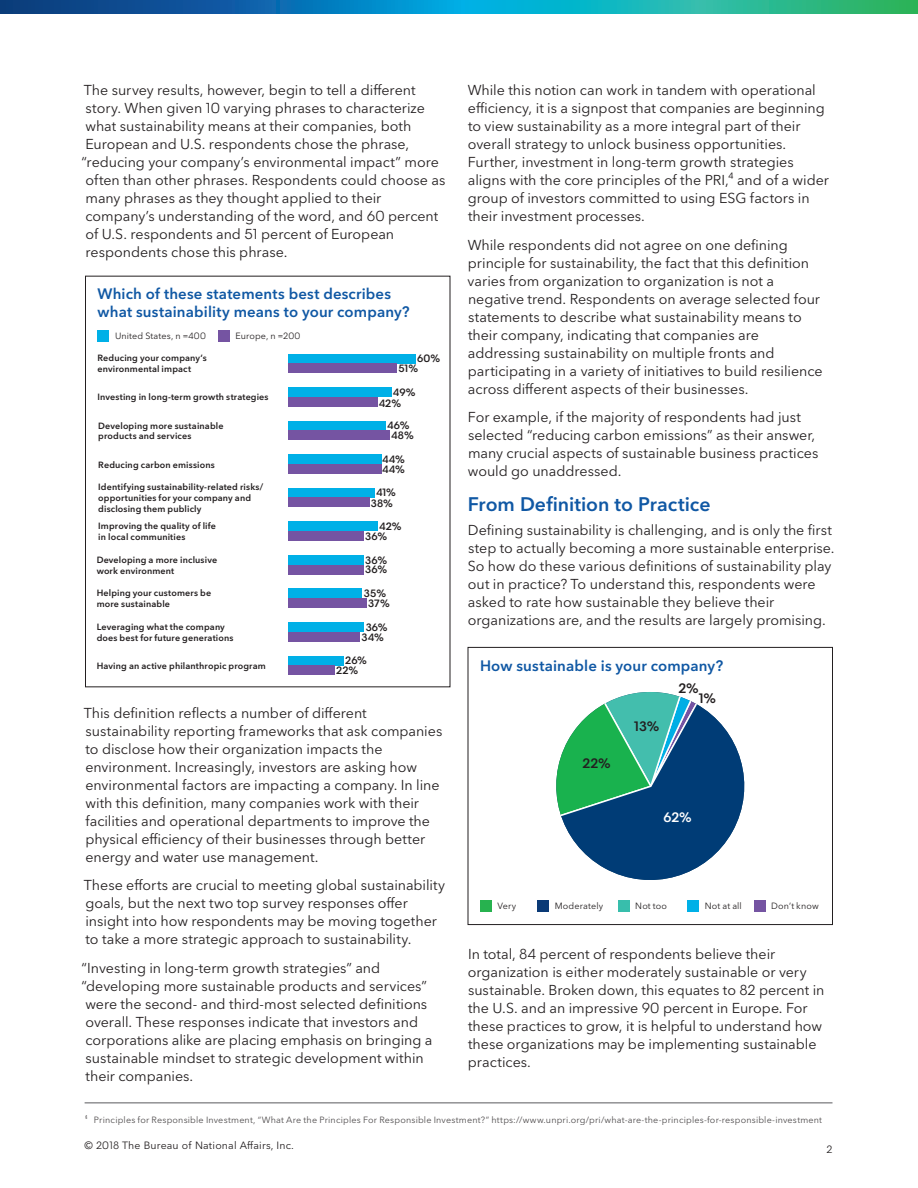
<style>
.page{position:relative;width:918px;height:1188px;background:#fff}
.page>*{position:absolute;margin:0;border:0;box-sizing:border-box;transform-origin:0 0}
.Subhead{font:600 19.5px "Avenir Next P For BBG";color:#1058a4}
._2nd_Subhead{font:600 15px/18px "Avenir Next P For BBG";letter-spacing:.01em;color:#1058a4}
.Body_10_14pt{font:14.25px/18px "Avenir Next P For BBG";color:#231f20}
._2nd_Subhead-2{font:600 13.5px "Avenir Next P For BBG";color:#231f20}
._2nd_Subhead-3{font:600 13.5px "Avenir Next P For BBG";color:#fff}
._2nd_Subhead-4{font:600 10.5px "Avenir Next P For BBG";letter-spacing:.01em;color:#231f20}
.t1{font:10.5px "Avenir Next P For BBG";letter-spacing:.02em;color:#231f20}
._2nd_Subhead-5{font:600 9px/10.8px "Avenir Next P For BBG";letter-spacing:.015em;color:#231f20}
._2nd_Subhead-6{font:9px "Avenir Next P For BBG";letter-spacing:.02em;color:#231f20}
</style>
<div class="page">
<svg style="left:0;top:0;width:918px;height:14px;background:#128ea8"></svg>
<hr style="left:85px;top:1102px;width:748px;height:1px;background:#5a5a5d">
<div style="left:468px;top:647px;width:365px;height:278px;border:1px solid #231f20"></div>
<div style="left:288px;top:454px;width:93px;height:10px;background:#00b0e7"></div>
<div style="left:288px;top:464px;width:93px;height:10px;background:#7554a2"></div>
<div style="left:288px;top:488px;width:87px;height:10px;background:#00b0e7"></div>
<div style="left:288px;top:498px;width:81px;height:9px;background:#7554a2"></div>
<div style="left:288px;top:521px;width:90px;height:10px;background:#00b0e7"></div>
<div style="left:288px;top:531px;width:76px;height:10px;background:#7554a2"></div>
<div style="left:288px;top:555px;width:76px;height:10px;background:#00b0e7"></div>
<div style="left:288px;top:565px;width:76px;height:9px;background:#7554a2"></div>
<div style="left:288px;top:589px;width:74px;height:9px;background:#00b0e7"></div>
<div style="left:288px;top:598px;width:78px;height:10px;background:#7554a2"></div>
<div style="left:288px;top:622px;width:76px;height:10px;background:#00b0e7"></div>
<div style="left:288px;top:632px;width:72px;height:9px;background:#7554a2"></div>
<div style="left:288px;top:656px;width:55px;height:9px;background:#00b0e7"></div>
<div style="left:288px;top:665px;width:47px;height:10px;background:#7554a2"></div>
<div style="left:288px;top:354px;width:128px;height:10px;background:#00b0e7"></div>
<div style="left:288px;top:363px;width:109px;height:10px;background:#7554a2"></div>
<div style="left:288px;top:387px;width:104px;height:10px;background:#00b0e7"></div>
<div style="left:288px;top:397px;width:90px;height:10px;background:#7554a2"></div>
<div style="left:288px;top:421px;width:98px;height:10px;background:#00b0e7"></div>
<div style="left:288px;top:431px;width:102px;height:9px;background:#7554a2"></div>
<div style="left:98px;top:330px;width:12px;height:12px;background:#00b0e7"></div>
<div style="left:218px;top:330px;width:12px;height:12px;background:#7554a2"></div>
<div style="left:480px;top:900px;width:12px;height:12px;background:#27b24f"></div>
<div style="left:537px;top:900px;width:12px;height:12px;background:#0a3a76"></div>
<div style="left:618px;top:900px;width:12px;height:12px;background:#38beac"></div>
<div style="left:687px;top:900px;width:12px;height:12px;background:#00b0e7"></div>
<div style="left:754px;top:900px;width:12px;height:12px;background:#7554a2"></div>
<svg style="left:556px;top:692px;width:189px;height:188px"></svg>
<p class="Body_10_14pt" style="left:82px;top:81px;width:365px">The survey results, however, begin to tell a different story. When given 10 varying phrases to characterize what sustainability means at their companies, both European and U.S. respondents chose the phrase, “reducing your company’s environmental impact” more often than other phrases. Respondents could choose as many phrases as they thought applied to their company’s understanding of the word, and 60 percent of U.S. respondents and 51 percent of European respondents chose this phrase.</p>
<p class="_2nd_Subhead" style="left:98px;top:285px;width:314px">Which of these statements best describes what sustainability means to your company?</p>
<p class="_2nd_Subhead-6" style="left:115px;top:330px;width:93px">United States, n =400</p>
<p class="_2nd_Subhead-6" style="left:236px;top:330px;width:66px">Europe, n =200</p>
<p class="_2nd_Subhead-5" style="left:98px;top:353px;width:111px">Reducing your company’s</p>
<p class="_2nd_Subhead-4" style="left:417px;top:352px;width:25px">60%</p>
<p class="_2nd_Subhead-5" style="left:98px;top:364px;width:95px">environmental impact</p>
<p class="_2nd_Subhead-5" style="left:98px;top:392px;width:173px">Investing in long-term growth strategies</p>
<p class="_2nd_Subhead-5" style="left:98px;top:420px;width:127px">Developing more sustainable products and services</p>
<p class="_2nd_Subhead-5" style="left:98px;top:459px;width:118px">Reducing carbon emissions</p>
<p class="_2nd_Subhead-5" style="left:98px;top:482px;width:166px">Identifying sustainability-related risks/ opportunities for your company and disclosing them publicly</p>
<p class="_2nd_Subhead-5" style="left:98px;top:521px;width:119px">Improving the quality of life in local communities</p>
<p class="_2nd_Subhead-5" style="left:97px;top:554px;width:122px">Developing a more inclusive work environment</p>
<p class="_2nd_Subhead-5" style="left:97px;top:588px;width:116px">Helping your customers be more sustainable</p>
<p class="_2nd_Subhead-5" style="left:97px;top:621px;width:138px">Leveraging what the company does best for future generations</p>
<p class="_2nd_Subhead-5" style="left:97px;top:660px;width:171px">Having an active philanthropic program</p>
<p class="_2nd_Subhead-4" style="left:398px;top:362px;width:21px">51%</p>
<p class="_2nd_Subhead-4" style="left:379px;top:396px;width:24px">42%</p>
<p class="_2nd_Subhead-4" style="left:392px;top:429px;width:24px">48%</p>
<p class="_2nd_Subhead-4" style="left:393px;top:386px;width:24px">49%</p>
<p class="_2nd_Subhead-4" style="left:388px;top:419px;width:24px">46%</p>
<p class="_2nd_Subhead-4" style="left:383px;top:453px;width:24px">44%</p>
<p class="_2nd_Subhead-4" style="left:376px;top:486px;width:21px">41%</p>
<p class="_2nd_Subhead-4" style="left:380px;top:520px;width:24px">42%</p>
<p class="_2nd_Subhead-4" style="left:365px;top:530px;width:23px">36%</p>
<p class="_2nd_Subhead-4" style="left:365px;top:554px;width:23px">36%</p>
<p class="_2nd_Subhead-4" style="left:364px;top:587px;width:24px">35%</p>
<p class="_2nd_Subhead-4" style="left:366px;top:621px;width:23px">36%</p>
<p class="_2nd_Subhead-4" style="left:345px;top:654px;width:23px">26%</p>
<p class="_2nd_Subhead-4" style="left:336px;top:664px;width:24px">22%</p>
<p class="_2nd_Subhead-4" style="left:383px;top:463px;width:24px">44%</p>
<p class="_2nd_Subhead-4" style="left:371px;top:497px;width:24px">38%</p>
<p class="_2nd_Subhead-4" style="left:365px;top:563px;width:23px">36%</p>
<p class="_2nd_Subhead-4" style="left:368px;top:597px;width:23px">37%</p>
<p class="_2nd_Subhead-4" style="left:362px;top:631px;width:24px">34%</p>
<p class="Body_10_14pt" style="left:84px;top:704px;width:360px">This definition reflects a number of different sustainability reporting frameworks that ask companies to disclose how their organization impacts the environment. Increasingly, investors are asking how environmental factors are impacting a company. In line with this definition, many companies work with their facilities and operational departments to improve the physical efficiency of their businesses through better energy and water use management.</p>
<p class="Body_10_14pt" style="left:84px;top:876px;width:363px">These efforts are crucial to meeting global sustainability goals, but the next two top survey responses offer insight into how respondents may be moving together to take a more strategic approach to sustainability.</p>
<p class="Body_10_14pt" style="left:82px;top:959px;width:352px">“Investing in long-term growth strategies” and “developing more sustainable products and services” were the second- and third-most selected definitions overall. These responses indicate that investors and corporations alike are placing emphasis on bringing a sustainable mindset to strategic development within their companies.</p>
<p class="Body_10_14pt" style="left:468px;top:81px;width:363px">While this notion can work in tandem with operational efficiency, it is a signpost that companies are beginning to view sustainability as a more integral part of their overall strategy to unlock business opportunities.<br>Further, investment in long-term growth strategies aligns with the core principles of the PRI,⁴ and of a wider group of investors committed to using ESG factors in their investment processes.</p>
<p class="Body_10_14pt" style="left:468px;top:236px;width:357px">While respondents did not agree on one defining principle for sustainability, the fact that this definition varies from organization to organization is not a negative trend. Respondents on average selected four statements to describe what sustainability means to their company, indicating that companies are addressing sustainability on multiple fronts and participating in a variety of initiatives to build resilience across different aspects of their businesses.</p>
<p class="Body_10_14pt" style="left:468px;top:408px;width:352px">For example, if the majority of respondents had just selected “reducing carbon emissions” as their answer, many crucial aspects of sustainable business practices would go unaddressed.</p>
<p class="Subhead" style="left:468px;top:492px;width:244px">From Definition to Practice</p>
<p class="Body_10_14pt" style="left:468px;top:521px;width:368px">Defining sustainability is challenging, and is only the first step to actually becoming a more sustainable enterprise.<br>So how do these various definitions of sustainability play out in practice? To understand this, respondents were asked to rate how sustainable they believe their organizations are, and the results are largely promising.</p>
<p class="_2nd_Subhead" style="left:480px;top:656px;width:245px">How sustainable is your company?</p>
<p class="_2nd_Subhead-2" style="left:582px;top:755px;width:30px">22%</p>
<p class="_2nd_Subhead-2" style="left:634px;top:718px;width:27px">13%</p>
<p class="_2nd_Subhead-2" style="left:678px;top:680px;width:22px">2%</p>
<p class="_2nd_Subhead-2" style="left:699px;top:690px;width:19px">1%</p>
<p class="_2nd_Subhead-3" style="left:663px;top:809px;width:30px">62%</p>
<p class="_2nd_Subhead-6" style="left:498px;top:901px;width:20px">Very</p>
<p class="_2nd_Subhead-6" style="left:555px;top:901px;width:50px">Moderately</p>
<p class="_2nd_Subhead-6" style="left:635px;top:901px;width:33px">Not too</p>
<p class="_2nd_Subhead-6" style="left:705px;top:901px;width:39px">Not at all</p>
<p class="_2nd_Subhead-6" style="left:771px;top:901px;width:49px">Don’t know</p>
<p class="Body_10_14pt" style="left:468px;top:945px;width:358px">In total, 84 percent of respondents believe their organization is either moderately sustainable or very sustainable. Broken down, this equates to 82 percent in the U.S. and an impressive 90 percent in Europe. For these practices to grow, it is helpful to understand how these organizations may be implementing sustainable practices.</p>
<p class="_2nd_Subhead-6" style="left:85px;top:1114px;width:739px">⁴ Principles for Responsible Investment, “What Are the Principles For Responsible Investment?” https://www.unpri.org/pri/what-are-the-principles-for-responsible-investment</p>
<p class="t1" style="left:85px;top:1139px;width:211px">© 2018 The Bureau of National Affairs, Inc.</p>
<p class="t1" style="left:827px;top:1143px;width:7px">2</p>
</div>
